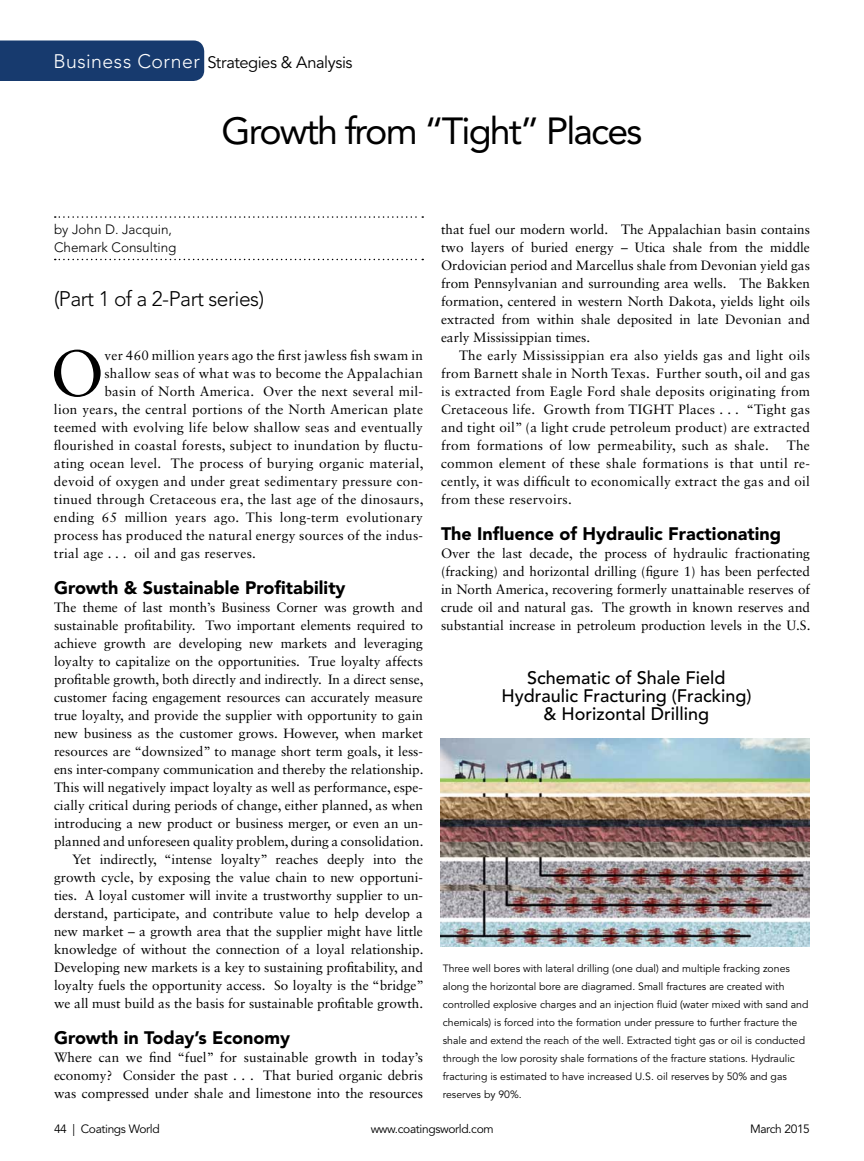
<style>
.page{position:relative;width:864px;height:1161px;background:#fff}
.page>*{position:absolute;margin:0;border:0;box-sizing:border-box;transform-origin:0 0}
.t1{font:65.1px "Sabon LT Std";color:#000}
.t2{font:37.5px "Avenir LT Std";letter-spacing:-.05em;color:#000}
.t3{font:300 21px "Avenir LT Std";letter-spacing:-.025em;color:#000}
.t4{font:900 18px "Avenir LT Std";color:#000}
.t5{font:500 18px/18px "Avenir LT Std";color:#000;text-align:center}
.t6{font:16.5px "Avenir LT Std";letter-spacing:-.025em;color:#000}
.t7{font:13.5px/18px "Sabon LT Std";color:#000;text-align:justify}
.t8{font:13.5px "Sabon LT Std";letter-spacing:.02em;color:#000}
.t9{font:300 13.5px/18px "Avenir LT Std";color:#000}
.t10{font:12px "Avenir LT Std";letter-spacing:-.03em;color:#000}
.t11{font:10.5px/18px "Avenir LT Std";color:#000}
.s1{font-weight:300;font-size:19.5px;color:#fff}
</style>
<div class="page">
<div style="left:0;top:40px;width:204px;height:41px;background:#173a6e"></div>
<svg style="left:55px;top:216px;width:368px;height:2px"></svg>
<svg style="left:55px;top:259px;width:368px;height:1px"></svg>
<img style="left:441px;top:738px;width:369px;height:209px">
<p class="t6" style="left:54px;top:53px;width:301px"><span class="s1">Business Corner</span> Strategies &amp; Analysis</p>
<h2 class="t2" style="left:222px;top:109px;width:422px">Growth from “Tight” Places</h2>
<p class="t9" style="left:54px;top:220px;width:124px">by John D. Jacquin,<br>Chemark Consulting</p>
<h3 class="t3" style="left:54px;top:286px;width:212px">(Part 1 of a 2-Part series)</h3>
<h1 class="t1" style="left:50px;top:335px;width:56px">O</h1>
<p class="t8" style="left:104px;top:347px;width:320px">ver 460 million years ago the first jawless fish swam in</p>
<p class="t8" style="left:104px;top:365px;width:320px">shallow seas of what was to become the Appalachian</p>
<p class="t8" style="left:104px;top:383px;width:320px">basin of North America. Over the next several mil-</p>
<p class="t8" style="left:54px;top:401px;width:371px">lion years, the central portions of the North American plate</p>
<p class="t8" style="left:54px;top:419px;width:370px">teemed with evolving life below shallow seas and eventually</p>
<p class="t8" style="left:54px;top:437px;width:370px">flourished in coastal forests, subject to inundation by fluctu-</p>
<p class="t8" style="left:54px;top:455px;width:371px">ating ocean level. The process of burying organic material,</p>
<p class="t8" style="left:54px;top:473px;width:371px">devoid of oxygen and under great sedimentary pressure con-</p>
<p class="t8" style="left:54px;top:491px;width:371px">tinued through Cretaceous era, the last age of the dinosaurs,</p>
<p class="t8" style="left:54px;top:509px;width:371px">ending 65 million years ago. This long-term evolutionary</p>
<p class="t8" style="left:54px;top:527px;width:371px">process has produced the natural energy sources of the indus-</p>
<p class="t8" style="left:54px;top:545px;width:204px">trial age . . . oil and gas reserves.</p>
<h3 class="t4" style="left:54px;top:577px;width:293px">Growth &amp; Sustainable Profitability</h3>
<p class="t7" style="left:54px;top:598px;width:372px;text-align:right">The theme of last month’s Business Corner was growth and sustainable profitability. Two important elements required to achieve growth are developing new markets and leveraging loyalty to capitalize on the opportunities. True loyalty affects profitable growth, both directly and indirectly. In a direct sense, customer facing engagement resources can accurately measure true loyalty, and provide the supplier with opportunity to gain new business as the customer grows. However, when market resources are “downsized” to manage short term goals, it less&shy;ens inter-company communication and thereby the relationship.<br>This will negatively impact loyalty as well as performance, espe&shy;cially critical during periods of change, either planned, as when introducing a new product or business merger, or even an un&shy;planned and unforeseen quality problem, during a consolidation.<br>Yet indirectly, “intense loyalty” reaches deeply into the growth cycle, by exposing the value chain to new opportuni&shy;ties. A loyal customer will invite a trustworthy supplier to un&shy;derstand, participate, and contribute value to help develop a new market – a growth area that the supplier might have little knowledge of without the connection of a loyal relationship.<br>Developing new markets is a key to sustaining profitability, and loyalty fuels the opportunity access. So loyalty is the “bridge” we all must build as the basis for sustainable profitable growth.</p>
<h3 class="t4" style="left:54px;top:1027px;width:238px">Growth in Today’s Economy</h3>
<p class="t7" style="left:54px;top:1048px;width:371px">Where can we find “fuel” for sustainable growth in today’s economy? Consider the past . . . That buried organic debris was compressed under shale and limestone into the resources</p>
<p class="t7" style="left:441px;top:220px;width:371px">that fuel our modern world. The Appalachian basin contains two layers of buried energy – Utica shale from the middle Ordovician period and Marcellus shale from Devonian yield gas from Pennsylvanian and surrounding area wells. The Bakken formation, centered in western North Dakota, yields light oils extracted from within shale deposited in late Devonian and early Mississippian times.</p>
<p class="t7" style="left:441px;top:346px;width:371px;text-indent:18px">The early Mississippian era also yields gas and light oils from Barnett shale in North Texas. Further south, oil and gas is extracted from Eagle Ford shale deposits originating from Cretaceous life. Growth from TIGHT Places . . . “Tight gas and tight oil” (a light crude petroleum product) are extracted from formations of low permeability, such as shale.</p>
<p class="t7" style="left:441px;top:436px;width:371px;text-indent:346px">The common element of these shale formations is that until re&shy;cently, it was difficult to economically extract the gas and oil from these reservoirs.</p>
<h3 class="t4" style="left:441px;top:523px;width:342px">The Influence of Hydraulic Fractionating</h3>
<p class="t7" style="left:441px;top:544px;width:371px">Over the last decade, the process of hydraulic fractionating (fracking) and horizontal drilling (figure 1) has been perfected in North America, recovering formerly unattainable reserves of crude oil and natural gas. The growth in known reserves and substantial increase in petroleum production levels in the U.S.</p>
<h3 class="t5" style="left:501px;top:669px;width:252px">Schematic of Shale Field<br>Hydraulic Fracturing (Fracking) &amp; Horizontal Drilling</h3>
<p class="t11" style="left:443px;top:960px;width:367px">Three well bores with lateral drilling (one dual) and multiple fracking zones along the horizontal bore are diagramed. Small fractures are created with controlled explosive charges and an injection fluid (water mixed with sand and chemicals) is forced into the formation under pressure to further fracture the shale and extend the reach of the well. Extracted tight gas or oil is conducted through the low porosity shale formations of the fracture stations. Hydraulic fracturing is estimated to have increased U.S. oil reserves by 50% and gas reserves by 90%.</p>
<p class="t10" style="left:54px;top:1122px;width:107px">44 | Coatings World</p>
<p class="t10" style="left:371px;top:1122px;width:125px">www.coatingsworld.com</p>
<p class="t10" style="left:750px;top:1122px;width:61px">March 2015</p>
</div>
